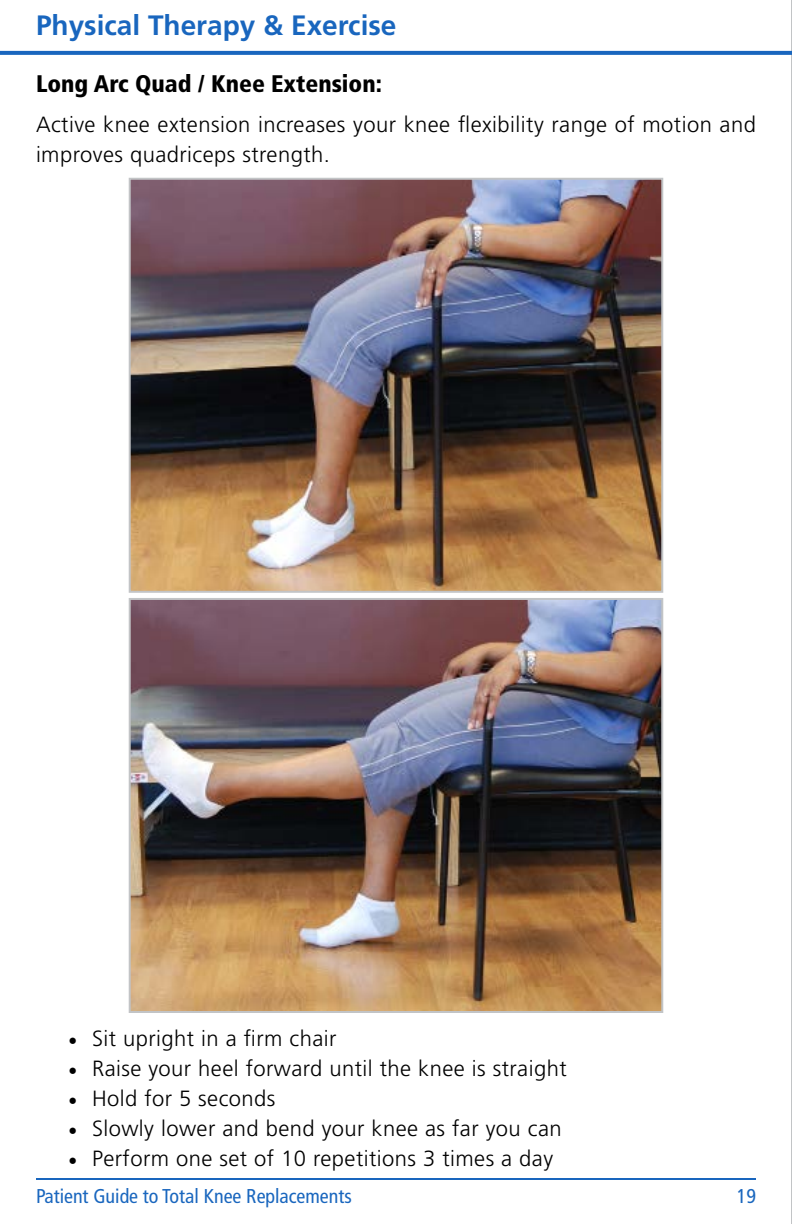
<style>
.page{position:relative;width:792px;height:1224px;background:#fff}
.page>*{position:absolute;margin:0;border:0;box-sizing:border-box;transform-origin:0 0}
.t1{font:700 28px "Frutiger LT Std";color:#1966be}
.t2{font:900 condensed 24px "Frutiger LT Std";color:#000}
.t3{font:300 22px/30px "Frutiger LT Std";letter-spacing:.02em;color:#000}
.t4{font:condensed 20px "Frutiger LT Std";color:#1966be}
.s1{font-family:"Minion Pro";font-weight:400;font-size:24px}
</style>
<div class="page">
<hr style="left:791px;top:0;width:1px;height:1224px;background:#c2c4c6">
<hr style="left:36px;top:1178px;width:720px;height:2px;background:#1966be">
<svg style="left:0;top:51px;width:792px;height:4px;background:#1f6abf"></svg>
<img style="left:132px;top:181px;width:528px;height:409px">
<div style="left:129px;top:178px;width:534px;height:415px;border:2px solid #c2c4c6"></div>
<img style="left:132px;top:601px;width:528px;height:409px">
<div style="left:129px;top:598px;width:534px;height:415px;border:2px solid #c2c4c6"></div>
<p class="t1" style="left:36px;top:9px;width:362px">Physical Therapy &amp; Exercise</p>
<p class="t2" style="left:36px;top:69px;width:347px">Long Arc Quad / Knee Extension:</p>
<p class="t3" style="left:36px;top:110px;width:721px">Active knee extension increases your knee flexibility range of motion and improves quadriceps strength.</p>
<p class="t3" style="left:68px;top:1024px;width:270px"><span class="s1">•</span> Sit upright in a firm chair</p>
<p class="t3" style="left:68px;top:1054px;width:500px"><span class="s1">•</span> Raise your heel forward until the knee is straight</p>
<p class="t3" style="left:68px;top:1084px;width:209px"><span class="s1">•</span> Hold for 5 seconds</p>
<p class="t3" style="left:68px;top:1114px;width:495px"><span class="s1">•</span> Slowly lower and bend your knee as far you can</p>
<p class="t3" style="left:68px;top:1144px;width:487px"><span class="s1">•</span> Perform one set of 10 repetitions 3 times a day</p>
<p class="t4" style="left:36px;top:1184px;width:317px">Patient Guide to Total Knee Replacements</p>
<p class="t4" style="left:737px;top:1184px;width:21px">19</p>
</div>
